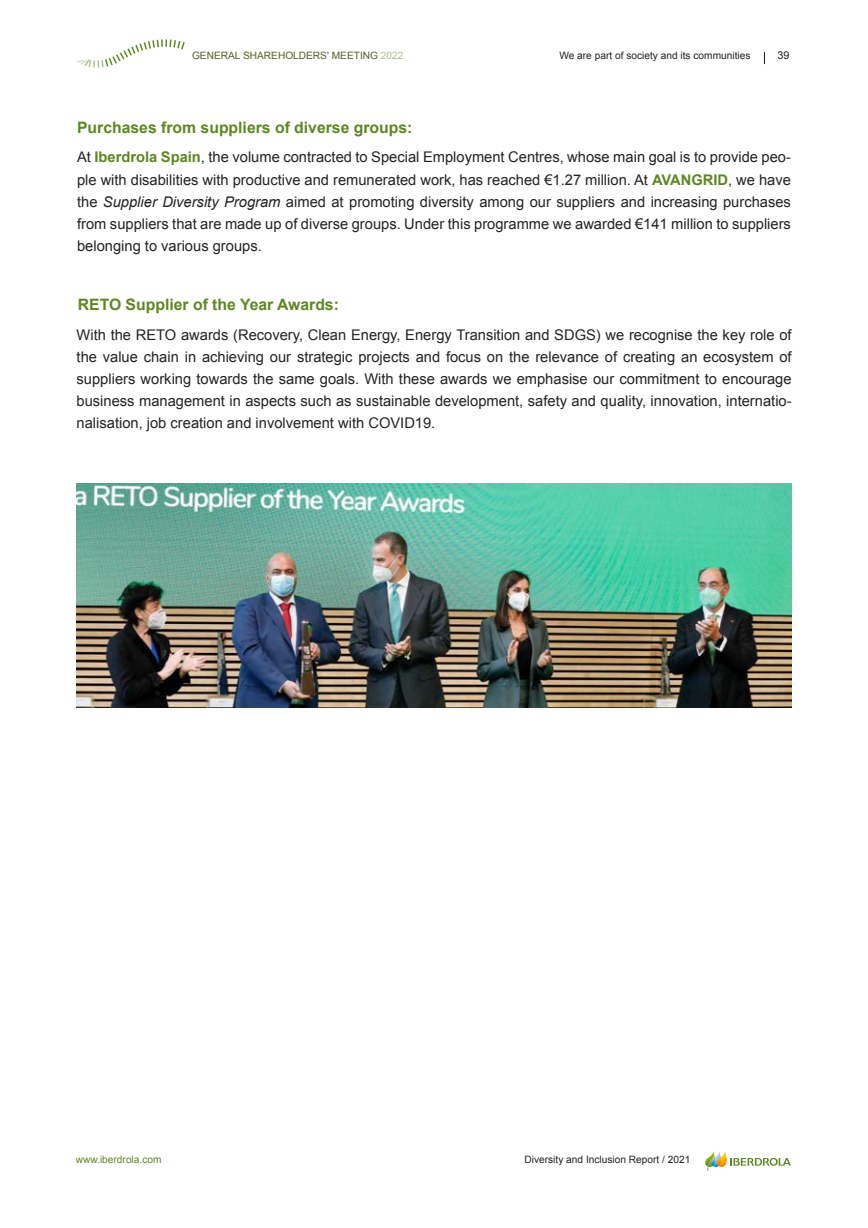
<style>
.page{position:relative;width:868px;height:1228px;background:#fff}
.page>*{position:absolute;margin:0;border:0;box-sizing:border-box;transform-origin:0 0}
.t1{font:700 15.75px "Arial";color:#5d8723}
.t2{font:14.7px/22px "Arial";color:#232323;text-align:justify}
.t3{font:10.85px "Arial";color:#232323}
.t4{font:10.15px "Arial";color:#232323}
.t5{font:10.15px "Arial";color:#536123}
.t6{font:10.15px "Arial";color:#5d8723}
.s1{color:#afc38e}
.s2{font-weight:700;color:#5d8723}
.s3{font-style:italic}
</style>
<div class="page">
<svg style="left:764px;top:52px;width:1px;height:12px"></svg>
<svg style="left:705px;top:1151px;width:86px;height:20px"></svg>
<svg style="left:77px;top:39px;width:108px;height:29px"></svg>
<img style="left:76px;top:484px;width:715px;height:224px">
<p class="t5" style="left:192px;top:48px;width:213px">GENERAL SHAREHOLDERS' MEETING <span class="s1">2022</span></p>
<p class="t4" style="left:559px;top:48px;width:193px">We are part of society and its communities</p>
<p class="t3" style="left:777px;top:48px;width:14px">39</p>
<p class="t1" style="left:77px;top:117px;width:337px">Purchases from suppliers of diverse groups:</p>
<p class="t2" style="left:77px;top:146px;width:715px">At <span class="s2">Iberdrola Spain</span>, the volume contracted to Special Employment Centres, whose main goal is to provide peo&shy;ple with disabilities with productive and remunerated work, has reached €1.27 million. At <span class="s2">AVANGRID</span>, we have the <span class="s3">Supplier Diversity Program</span> aimed at promoting diversity among our suppliers and increasing purchases from suppliers that are made up of diverse groups. Under this programme we awarded €141 million to suppliers belonging to various groups.</p>
<p class="t1" style="left:78px;top:294px;width:263px">RETO Supplier of the Year Awards:</p>
<p class="t2" style="left:77px;top:324px;width:716px">With the RETO awards (Recovery, Clean Energy, Energy Transition and SDGS) we recognise the key role of the value chain in achieving our strategic projects and focus on the relevance of creating an ecosystem of suppliers working towards the same goals. With these awards we emphasise our commitment to encourage business management in aspects such as sustainable development, safety and quality, innovation, internatio&shy;nalisation, job creation and involvement with COVID19.</p>
<p class="t6" style="left:76px;top:1152px;width:87px">www.iberdrola.com</p>
<p class="t4" style="left:524px;top:1152px;width:167px">Diversity and Inclusion Report / 2021</p>
</div>
